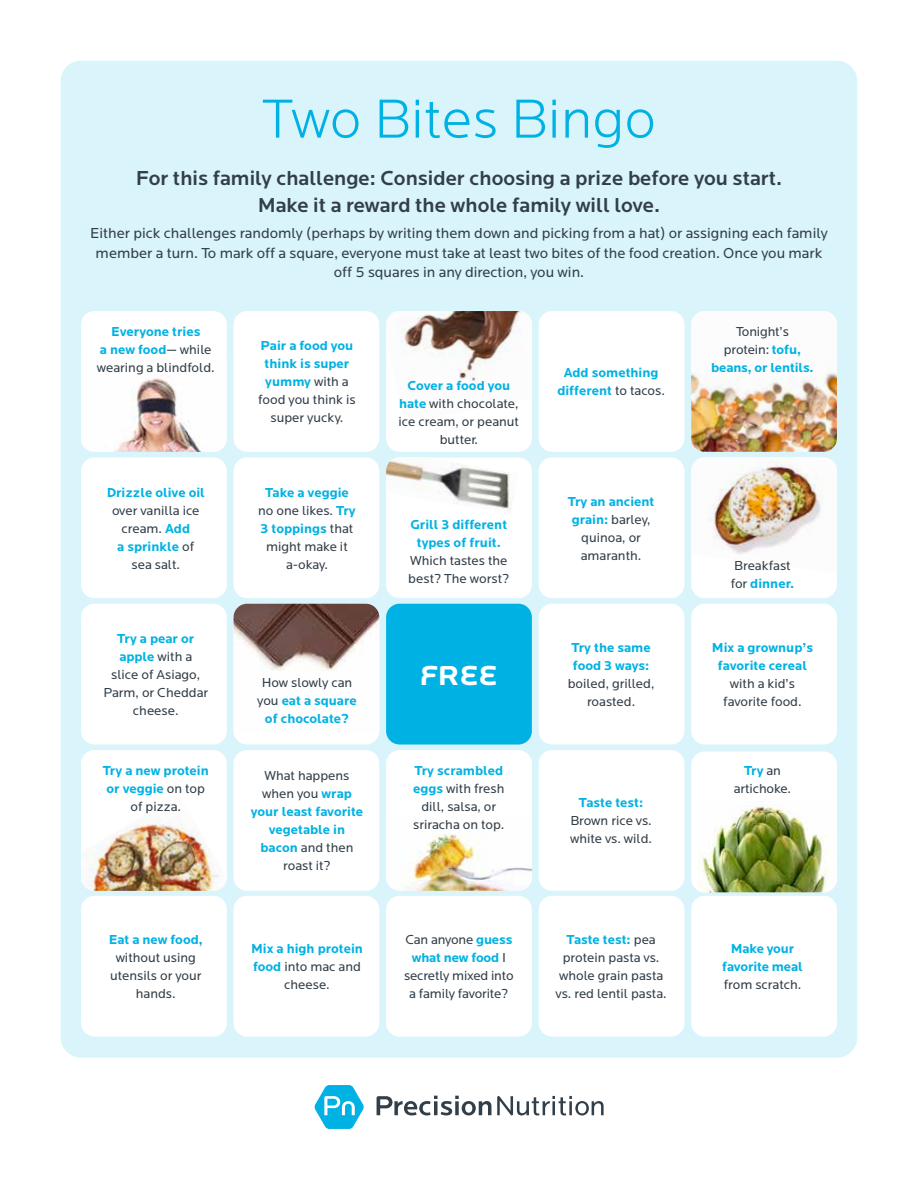
<style>
.page{position:relative;width:918px;height:1188px;background:#fff}
.page>*{position:absolute;margin:0;border:0;box-sizing:border-box;transform-origin:0 0}
.t1{font:300 57px "Locator";color:#00b2e3}
.t2{font:700 28.5px "Locator Display";color:#fff}
.t3{font:500 21px/27px "Locator";color:#323e48;text-align:center}
.t4{font:15px/19.5px "Locator";color:#323e48;text-align:center}
.t5{font:13.5px/18px "Locator";color:#323e48;text-align:center}
.t6{font:700 13.5px/18px "Locator";color:#00b2e3;text-align:center}
.s1{font-weight:700;color:#00b2e3}
.s2{font-weight:400;color:#323e48}
</style>
<div class="page">
<div style="left:61px;top:61px;width:796px;height:997px;background:#d9f4fb;border-radius:20px"></div>
<svg style="left:314px;top:1085px;width:50px;height:44px"></svg>
<svg style="left:377px;top:1096px;width:114px;height:19px"></svg>
<svg style="left:497px;top:1096px;width:107px;height:19px"></svg>
<div style="left:81px;top:311px;width:146px;height:141px;background:#fff;border-radius:14px"></div>
<img style="left:81px;top:378px;width:146px;height:74px">
<div style="left:81px;top:604px;width:146px;height:141px;background:#fff;border-radius:14px"></div>
<div style="left:81px;top:457px;width:146px;height:141px;background:#fff;border-radius:14px"></div>
<div style="left:81px;top:750px;width:146px;height:141px;background:#fff;border-radius:14px"></div>
<img style="left:81px;top:810px;width:146px;height:81px">
<div style="left:81px;top:896px;width:146px;height:141px;background:#fff;border-radius:14px"></div>
<div style="left:234px;top:311px;width:145px;height:141px;background:#fff;border-radius:14px"></div>
<div style="left:234px;top:604px;width:145px;height:141px;background:#fff;border-radius:14px"></div>
<img style="left:234px;top:604px;width:145px;height:67px">
<div style="left:234px;top:457px;width:145px;height:141px;background:#fff;border-radius:14px"></div>
<div style="left:234px;top:750px;width:145px;height:141px;background:#fff;border-radius:14px"></div>
<div style="left:234px;top:896px;width:145px;height:141px;background:#fff;border-radius:14px"></div>
<div style="left:386px;top:311px;width:146px;height:141px;background:#fff;border-radius:14px"></div>
<img style="left:386px;top:311px;width:146px;height:73px">
<div style="left:386px;top:604px;width:146px;height:141px;background:#00b2e3;border-radius:14px"></div>
<div style="left:386px;top:457px;width:146px;height:141px;background:#fff;border-radius:14px"></div>
<img style="left:386px;top:457px;width:132px;height:54px">
<div style="left:386px;top:750px;width:146px;height:141px;background:#fff;border-radius:14px"></div>
<img style="left:386px;top:833px;width:146px;height:58px">
<div style="left:386px;top:896px;width:146px;height:141px;background:#fff;border-radius:14px"></div>
<div style="left:539px;top:311px;width:145px;height:141px;background:#fff;border-radius:14px"></div>
<div style="left:539px;top:604px;width:145px;height:141px;background:#fff;border-radius:14px"></div>
<div style="left:539px;top:457px;width:145px;height:141px;background:#fff;border-radius:14px"></div>
<div style="left:539px;top:750px;width:145px;height:141px;background:#fff;border-radius:14px"></div>
<div style="left:539px;top:896px;width:145px;height:141px;background:#fff;border-radius:14px"></div>
<img style="left:691px;top:311px;width:146px;height:141px">
<div style="left:691px;top:604px;width:146px;height:141px;background:#fff;border-radius:14px"></div>
<div style="left:691px;top:457px;width:146px;height:141px;background:#fff;border-radius:14px"></div>
<img style="left:691px;top:457px;width:146px;height:97px">
<div style="left:691px;top:752px;width:146px;height:140px;background:#fff;border-radius:14px"></div>
<img style="left:698px;top:801px;width:137px;height:91px">
<div style="left:691px;top:896px;width:146px;height:141px;background:#fff;border-radius:14px"></div>
<h1 class="t1" style="left:262px;top:89px;width:395px">Two Bites Bingo</h1>
<h3 class="t3" style="left:136px;top:165px;width:648px">For this family challenge: Consider choosing a prize before you start.<br>Make it a reward the whole family will love.</h3>
<p class="t4" style="left:90px;top:224px;width:739px">Either pick challenges randomly (perhaps by writing them down and picking from a hat) or assigning each family member a turn. To mark off a square, everyone must take at least two bites of the food creation. Once you mark off 5 squares in any direction, you win.</p>
<p class="t5" style="left:97px;top:323px;width:120px"><span class="s1">Everyone tries<br>a new food</span>— while wearing a blindfold.</p>
<p class="t6" style="left:107px;top:484px;width:100px">Drizzle olive oil</p>
<p class="t5" style="left:112px;top:502px;width:89px">over vanilla ice cream. <span class="s1">Add<br>a sprinkle</span> of sea salt.</p>
<p class="t5" style="left:103px;top:630px;width:106px"><span class="s1">Try a pear or apple</span> with a<br>slice of Asiago,<br>Parm, or Cheddar cheese.</p>
<p class="t5" style="left:258px;top:337px;width:99px"><span class="s1">Pair a food you think is super yummy</span> with a food you think is super yucky.</p>
<p class="t5" style="left:258px;top:484px;width:99px"><span class="s1">Take a veggie </span>no one likes. <span class="s1">Try<br>3 toppings</span> that might make it a-okay.</p>
<p class="t6" style="left:257px;top:674px;width:101px"><span class="s2">How slowly can you</span> eat a square of chocolate?</p>
<p class="t5" style="left:399px;top:377px;width:122px"><span class="s1">Cover a food you hate</span> with chocolate, ice cream, or peanut butter.</p>
<p class="t6" style="left:410px;top:516px;width:98px">Grill 3 different types of fruit.</p>
<p class="t5" style="left:408px;top:552px;width:103px;text-align:left">Which tastes the best? The worst?</p>
<h2 class="t2" style="left:420px;top:659px;width:80px">FREE</h2>
<p class="t6" style="left:103px;top:762px;width:108px">Try a new protein or veggie <span class="s2">on top of pizza.</span></p>
<p class="t6" style="left:251px;top:767px;width:114px"><span class="s2">What happens when you</span> wrap your least favorite vegetable in bacon <span class="s2">and then roast it?</span></p>
<p class="t5" style="left:413px;top:762px;width:93px"><span class="s1">Try scrambled eggs</span> with fresh dill, salsa, or sriracha on top.</p>
<p class="t6" style="left:557px;top:364px;width:109px">Add something different <span class="s2">to tacos.</span></p>
<p class="t5" style="left:568px;top:493px;width:88px"><span class="s1">Try an ancient grain:</span> barley, quinoa, or amaranth.</p>
<p class="t6" style="left:571px;top:639px;width:81px;text-align:left">Try the same food 3 ways:</p>
<p class="t5" style="left:568px;top:675px;width:88px">boiled, grilled, roasted.</p>
<p class="t6" style="left:579px;top:794px;width:66px">Taste test:</p>
<p class="t5" style="left:570px;top:812px;width:84px;text-align:left">Brown rice vs. white vs. wild.</p>
<p class="t6" style="left:711px;top:323px;width:104px"><span class="s2">Tonight’s<br>protein:</span> tofu, beans, or lentils.</p>
<p class="t5" style="left:731px;top:557px;width:65px;text-align:left">Breakfast for <span class="s1">dinner.</span></p>
<p class="t6" style="left:712px;top:639px;width:103px">Mix a grownup’s favorite cereal</p>
<p class="t5" style="left:723px;top:675px;width:80px">with a kid’s favorite food.</p>
<p class="t5" style="left:734px;top:762px;width:59px"><span class="s1">Try</span> an artichoke.</p>
<p class="t6" style="left:109px;top:931px;width:96px">Eat a new food,</p>
<p class="t5" style="left:110px;top:949px;width:93px">without using utensils or your hands.</p>
<p class="t6" style="left:251px;top:940px;width:113px">Mix a high protein food <span class="s2">into mac and cheese.</span></p>
<p class="t5" style="left:404px;top:931px;width:111px">Can anyone <span class="s1">guess what new food</span> I secretly mixed into a family favorite?</p>
<p class="t5" style="left:556px;top:931px;width:113px"><span class="s1">Taste test:</span> pea protein pasta vs. whole grain pasta vs. red lentil pasta.</p>
<p class="t6" style="left:722px;top:940px;width:82px">Make your favorite meal</p>
<p class="t5" style="left:724px;top:976px;width:79px">from scratch.</p>
</div>
